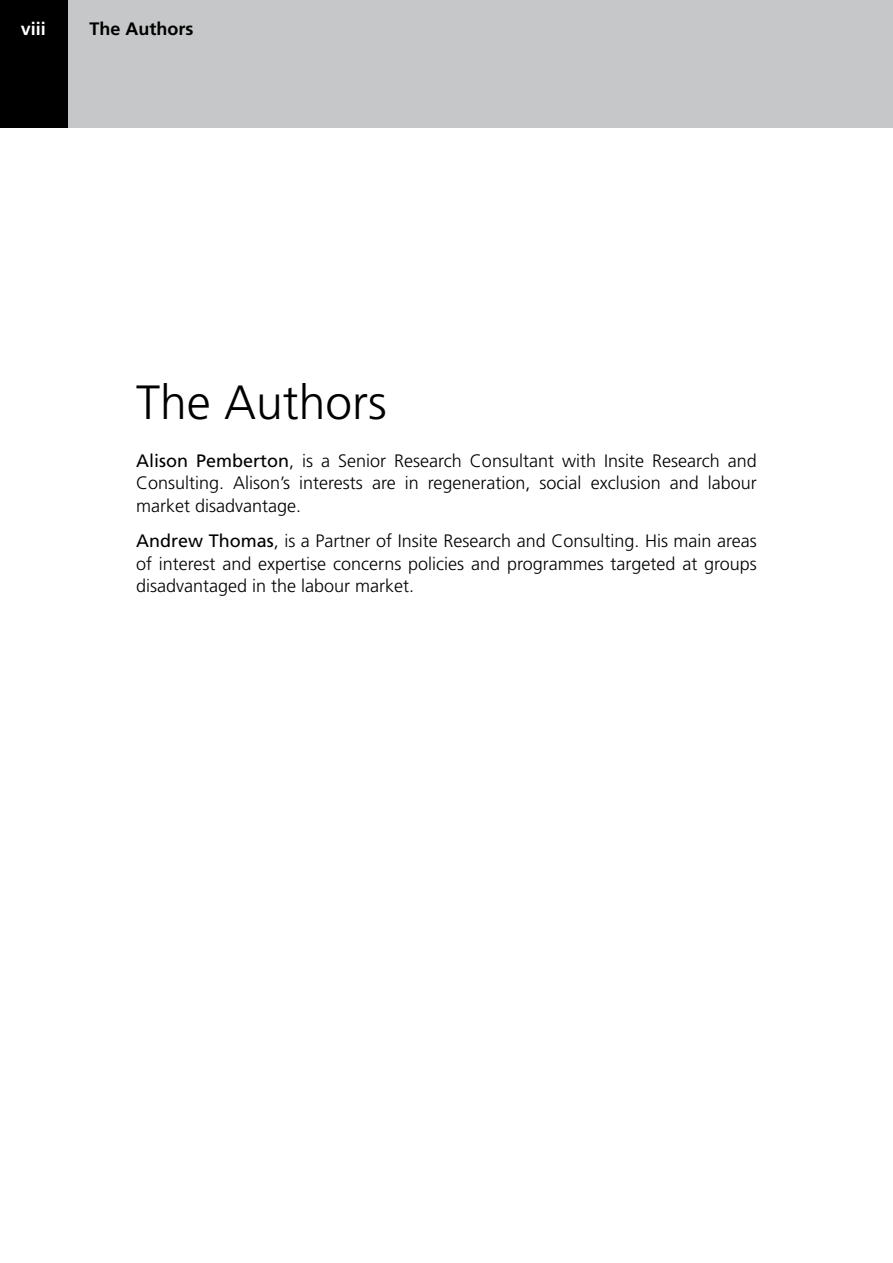
<style>
.page{position:relative;width:893px;height:1263px;background:#fff}
.page>*{position:absolute;margin:0;border:0;box-sizing:border-box;transform-origin:0 0}
.t1{font:300 48px "Frutiger LT";color:#000}
.t2{font:300 18px/22.5px "Frutiger LT";color:#000;text-align:justify}
.t3{font:700 18px "Frutiger LT";color:#000}
.t4{font:700 18px "Frutiger LT";color:#fff}
.s1{font-weight:400}
</style>
<div class="page">
<div style="left:0;top:0;width:68px;height:128px;background:#000"></div>
<div style="left:68px;top:0;width:825px;height:128px;background:#c6c7c8"></div>
<p class="t4" style="left:21px;top:18px;width:27px">viii</p>
<p class="t3" style="left:89px;top:18px;width:106px">The Authors</p>
<h1 class="t1" style="left:136px;top:375px;width:252px">The Authors</h1>
<p class="t2" style="left:136px;top:449px;width:622px"><span class="s1">Alison Pemberton</span>, is a Senior Research Consultant with Insite Research and Consulting. Alison’s interests are in regeneration, social exclusion and labour market disadvantage.</p>
<p class="t2" style="left:136px;top:530px;width:622px"><span class="s1">Andrew Thomas</span>, is a Partner of Insite Research and Consulting. His main areas of interest and expertise concerns policies and programmes targeted at groups disadvantaged in the labour market.</p>
</div>
